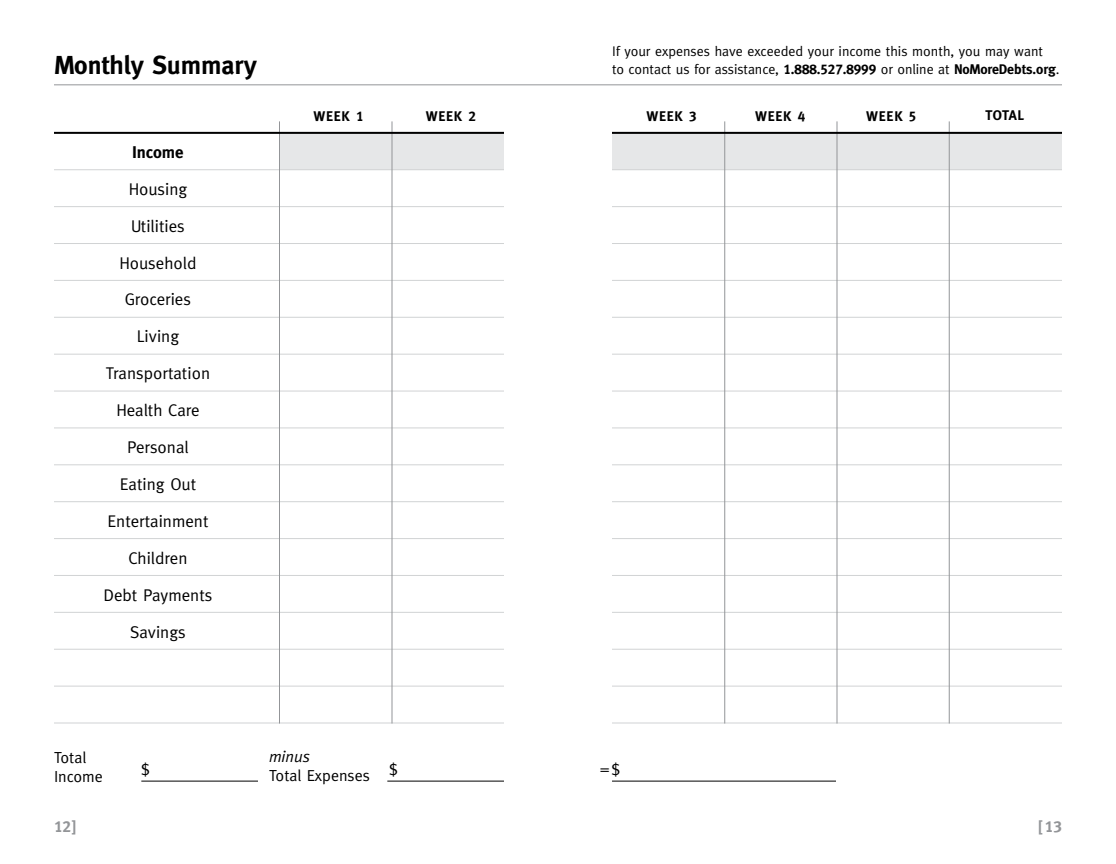
<style>
.page{position:relative;width:1116px;height:864px;background:#fff}
.page>*{position:absolute;margin:0;border:0;box-sizing:border-box;transform-origin:0 0}
.t1{font:700 26px "Meta";color:#000}
.t2{font:17px/37px "Meta";color:#000;text-align:center}
.t3{font:700 17px "Meta";color:#000}
.t4{font:16px/19.2px "Meta";color:#000}
.t5{font:16px "Meta Plus Bold Caps";color:#939598}
.t6{font:italic 16px "Meta Plus Normal";color:#000}
.t7{font:14px/18px "Meta";color:#000}
.t8{font:700 14px "Meta";letter-spacing:.05em;color:#000}
.s1{font-family:"Meta Plus Bold Caps";font-weight:400}
.s2{font-family:"Meta Plus Bold Caps"}
.s3{font-weight:700}
</style>
<div class="page">
<div style="left:280px;top:133px;width:224px;height:37px;background:#e6e7e8"></div>
<div style="left:612px;top:133px;width:450px;height:37px;background:#e6e7e8"></div>
<hr style="left:54px;top:243px;width:450px;height:1px;background:#d1d3d4">
<hr style="left:612px;top:243px;width:450px;height:1px;background:#d1d3d4">
<hr style="left:54px;top:391px;width:450px;height:1px;background:#d1d3d4">
<hr style="left:612px;top:391px;width:450px;height:1px;background:#d1d3d4">
<hr style="left:54px;top:612px;width:450px;height:1px;background:#d1d3d4">
<hr style="left:612px;top:612px;width:450px;height:1px;background:#d1d3d4">
<hr style="left:54px;top:354px;width:450px;height:1px;background:#d1d3d4">
<hr style="left:612px;top:354px;width:450px;height:1px;background:#d1d3d4">
<hr style="left:54px;top:464px;width:450px;height:1px;background:#d1d3d4">
<hr style="left:612px;top:464px;width:450px;height:1px;background:#d1d3d4">
<hr style="left:54px;top:538px;width:450px;height:1px;background:#d1d3d4">
<hr style="left:612px;top:538px;width:450px;height:1px;background:#d1d3d4">
<hr style="left:54px;top:575px;width:450px;height:1px;background:#d1d3d4">
<hr style="left:612px;top:575px;width:450px;height:1px;background:#d1d3d4">
<hr style="left:54px;top:317px;width:450px;height:1px;background:#d1d3d4">
<hr style="left:612px;top:317px;width:450px;height:1px;background:#d1d3d4">
<hr style="left:54px;top:501px;width:450px;height:1px;background:#d1d3d4">
<hr style="left:612px;top:501px;width:450px;height:1px;background:#d1d3d4">
<hr style="left:54px;top:206px;width:450px;height:1px;background:#d1d3d4">
<hr style="left:612px;top:206px;width:450px;height:1px;background:#d1d3d4">
<hr style="left:54px;top:169px;width:450px;height:1px;background:#d1d3d4">
<hr style="left:612px;top:169px;width:450px;height:1px;background:#d1d3d4">
<hr style="left:54px;top:280px;width:450px;height:1px;background:#d1d3d4">
<hr style="left:612px;top:280px;width:450px;height:1px;background:#d1d3d4">
<hr style="left:54px;top:427px;width:450px;height:1px;background:#d1d3d4">
<hr style="left:612px;top:427px;width:450px;height:1px;background:#d1d3d4">
<hr style="left:54px;top:649px;width:450px;height:1px;background:#d1d3d4">
<hr style="left:612px;top:649px;width:450px;height:1px;background:#d1d3d4">
<hr style="left:54px;top:686px;width:450px;height:1px;background:#d1d3d4">
<hr style="left:612px;top:686px;width:450px;height:1px;background:#d1d3d4">
<hr style="left:54px;top:722px;width:450px;height:2px;background:#d1d3d4">
<hr style="left:612px;top:722px;width:450px;height:2px;background:#d1d3d4">
<hr style="left:54px;top:84px;width:1008px;height:1px;background:#939598">
<hr style="left:279px;top:121px;width:1px;height:603px;background:#939598">
<hr style="left:836px;top:121px;width:2px;height:603px;background:#939598">
<hr style="left:724px;top:121px;width:1px;height:603px;background:#939598">
<hr style="left:392px;top:121px;width:1px;height:603px;background:#939598">
<hr style="left:949px;top:121px;width:1px;height:603px;background:#939598">
<hr style="left:141px;top:781px;width:117px;height:1px;background:#000">
<hr style="left:387px;top:781px;width:117px;height:1px;background:#000">
<hr style="left:612px;top:781px;width:224px;height:1px;background:#000">
<hr style="left:612px;top:132px;width:450px;height:2px;background:#000">
<hr style="left:54px;top:132px;width:450px;height:2px;background:#000">
<h1 class="t1" style="left:54px;top:50px;width:205px">Monthly Summary</h1>
<p class="t3" style="left:132px;top:142px;width:53px">Income</p>
<p class="t2" style="left:104px;top:170px;width:110px">Housing<br>Utilities<br>Household<br>Groceries<br>Living<br>Transportation<br>Health Care<br>Personal<br>Eating Out<br>Entertainment<br>Children<br>Debt Payments<br>Savings</p>
<p class="t8" style="left:313px;top:108px;width:52px">WEEK <span class="s1">1</span></p>
<p class="t7" style="left:612px;top:42px;width:449px">If your expenses have exceeded your income this month, you may want<br>to contact us for assistance, <span class="s2">1.888.527.8999</span> or online at <span class="s3">NoMoreDebts.org</span>.</p>
<p class="t8" style="left:426px;top:108px;width:52px">WEEK <span class="s1">2</span></p>
<p class="t8" style="left:646px;top:108px;width:52px">WEEK <span class="s1">3</span></p>
<p class="t8" style="left:755px;top:108px;width:52px">WEEK <span class="s1">4</span></p>
<p class="t8" style="left:866px;top:108px;width:52px">WEEK <span class="s1">5</span></p>
<p class="t8" style="left:985px;top:108px;width:40px">TOTAL</p>
<p class="t4" style="left:54px;top:747px;width:50px">Total<br>Income</p>
<p class="t6" style="left:269px;top:747px;width:42px">minus</p>
<p class="t4" style="left:141px;top:760px;width:10px">$</p>
<p class="t4" style="left:389px;top:760px;width:10px">$</p>
<p class="t4" style="left:599px;top:760px;width:23px">=$</p>
<p class="t4" style="left:269px;top:766px;width:102px">Total Expenses</p>
<p class="t5" style="left:54px;top:818px;width:23px">12]</p>
<p class="t5" style="left:1039px;top:818px;width:25px">[13</p>
</div>
